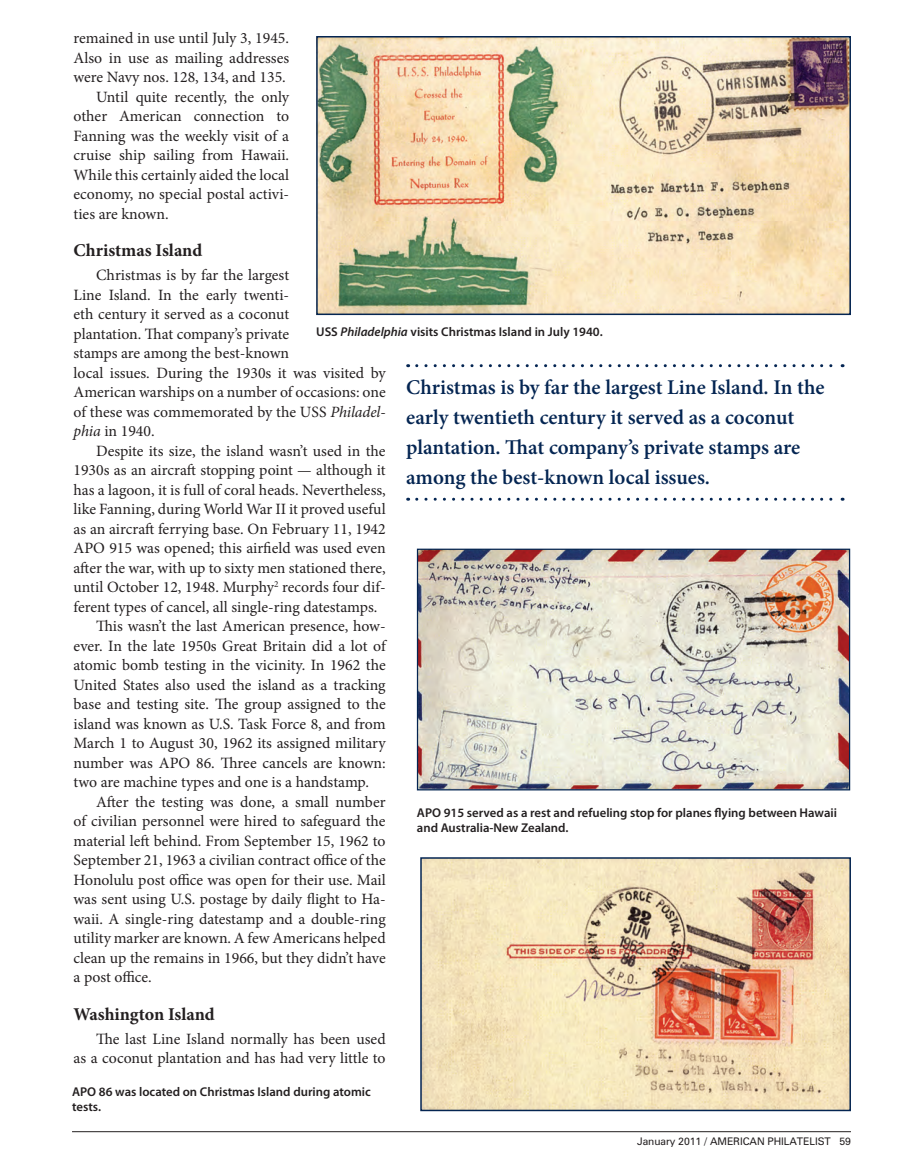
<style>
.page{position:relative;width:905px;height:1168px;background:#fff}
.page>*{position:absolute;margin:0;border:0;box-sizing:border-box;transform-origin:0 0}
.t1{font:600 21px/30px "Minion Pro";color:#042552}
.t2{font:700 18px "Minion Pro";letter-spacing:-.005em;color:#231f20}
.t3{font:15.75px/19.5px "Minion Pro";color:#231f20;text-align:right}
.t4{font:600 12.75px/15px "Myriad Pro";color:#231f20}
.t5{font:10.5px "Zurich BT";letter-spacing:-.005em;color:#231f20}
.s1{font-style:italic}
</style>
<div class="page">
<hr style="left:72px;top:1131px;width:778px;height:1px;background:#231f20">
<img style="left:319px;top:39px;width:528px;height:273px">
<div style="left:316px;top:36px;width:534px;height:279px;border:2px solid #042552"></div>
<img style="left:419px;top:551px;width:429px;height:237px">
<div style="left:417px;top:549px;width:433px;height:241px;border:1px solid #042552"></div>
<img style="left:423px;top:860px;width:424px;height:248px">
<div style="left:420px;top:857px;width:430px;height:254px;border:2px solid #042552"></div>
<svg style="left:416px;top:364px;width:427px;height:3px"></svg>
<svg style="left:416px;top:498px;width:427px;height:3px"></svg>
<p class="t3" style="left:74px;top:29px;width:217px">remained in use until July 3, 1945.</p>
<p class="t3" style="left:74px;top:48px;width:217px">Also in use as mailing addresses</p>
<p class="t3" style="left:74px;top:68px;width:214px">were Navy nos. 128, 134, and 135.</p>
<p class="t3" style="left:96px;top:87px;width:195px">Until quite recently, the only</p>
<p class="t3" style="left:74px;top:107px;width:217px">other American connection to</p>
<p class="t3" style="left:74px;top:126px;width:217px">Fanning was the weekly visit of a</p>
<p class="t3" style="left:74px;top:146px;width:217px">cruise ship sailing from Hawaii.</p>
<p class="t3" style="left:74px;top:165px;width:217px">While this certainly aided the local</p>
<p class="t3" style="left:74px;top:185px;width:217px">economy, no special postal activi-</p>
<p class="t3" style="left:74px;top:204px;width:97px">ties are known.</p>
<p class="t2" style="left:74px;top:238px;width:130px">Christmas Island</p>
<p class="t3" style="left:96px;top:266px;width:195px">Christmas is by far the largest</p>
<p class="t3" style="left:73px;top:285px;width:217px">Line Island. In the early twenti-</p>
<p class="t3" style="left:73px;top:305px;width:217px">eth century it served as a coconut</p>
<p class="t3" style="left:73px;top:324px;width:217px">plantation. That company’s private</p>
<p class="t3" style="left:73px;top:344px;width:217px">stamps are among the best-known</p>
<p class="t3" style="left:73px;top:363px;width:314px">local issues. During the 1930s it was visited by</p>
<p class="t3" style="left:73px;top:383px;width:314px">American warships on a number of occasions: one</p>
<p class="t3" style="left:73px;top:402px;width:314px">of these was commemorated by the USS <span class="s1">Philadel-</span></p>
<p class="t3" style="left:73px;top:422px;width:83px"><span class="s1">phia</span> in 1940.</p>
<p class="t3" style="left:96px;top:441px;width:291px">Despite its size, the island wasn’t used in the</p>
<p class="t3" style="left:73px;top:461px;width:313px">1930s as an aircraft stopping point — although it</p>
<p class="t3" style="left:73px;top:480px;width:314px">has a lagoon, it is full of coral heads. Nevertheless,</p>
<p class="t3" style="left:73px;top:500px;width:314px">like Fanning, during World War II it proved useful</p>
<p class="t3" style="left:73px;top:519px;width:313px">as an aircraft ferrying base. On February 11, 1942</p>
<p class="t3" style="left:73px;top:539px;width:314px">APO 915 was opened; this airfield was used even</p>
<p class="t3" style="left:73px;top:558px;width:313px">after the war, with up to sixty men stationed there,</p>
<p class="t3" style="left:73px;top:578px;width:313px">until October 12, 1948. Murphy<sup>2</sup> records four dif-</p>
<p class="t3" style="left:73px;top:597px;width:305px">ferent types of cancel, all single-ring datestamps.</p>
<p class="t3" style="left:96px;top:617px;width:291px">This wasn’t the last American presence, how-</p>
<p class="t3" style="left:73px;top:636px;width:313px">ever. In the late 1950s Great Britain did a lot of</p>
<p class="t3" style="left:73px;top:656px;width:314px">atomic bomb testing in the vicinity. In 1962 the</p>
<p class="t3" style="left:73px;top:675px;width:313px">United States also used the island as a tracking</p>
<p class="t3" style="left:73px;top:695px;width:314px">base and testing site. The group assigned to the</p>
<p class="t3" style="left:73px;top:714px;width:314px">island was known as U.S. Task Force 8, and from</p>
<p class="t3" style="left:73px;top:734px;width:313px">March 1 to August 30, 1962 its assigned military</p>
<p class="t3" style="left:73px;top:753px;width:314px">number was APO 86. Three cancels are known:</p>
<p class="t3" style="left:73px;top:773px;width:297px">two are machine types and one is a handstamp.</p>
<p class="t3" style="left:96px;top:792px;width:291px">After the testing was done, a small number</p>
<p class="t3" style="left:73px;top:812px;width:313px">of civilian personnel were hired to safeguard the</p>
<p class="t3" style="left:73px;top:831px;width:313px">material left behind. From September 15, 1962 to</p>
<p class="t3" style="left:73px;top:851px;width:314px">September 21, 1963 a civilian contract office of the</p>
<p class="t3" style="left:73px;top:870px;width:314px">Honolulu post office was open for their use. Mail</p>
<p class="t3" style="left:73px;top:890px;width:313px">was sent using U.S. postage by daily flight to Ha-</p>
<p class="t3" style="left:73px;top:909px;width:314px">waii. A single-ring datestamp and a double-ring</p>
<p class="t3" style="left:73px;top:929px;width:314px">utility marker are known. A few Americans helped</p>
<p class="t3" style="left:73px;top:948px;width:314px">clean up the remains in 1966, but they didn’t have</p>
<p class="t3" style="left:73px;top:968px;width:80px">a post office.</p>
<p class="t2" style="left:74px;top:1001px;width:143px">Washington Island</p>
<p class="t3" style="left:73px;top:1029px;width:313px">The last Line Island normally has been used<br>as a coconut plantation and has had very little to</p>
<p class="t4" style="left:316px;top:323px;width:288px">USS <span class="s1">Philadelphia</span> visits Christmas Island in July 1940.</p>
<p class="t1" style="left:406px;top:372px;width:420px">Christmas is by far the largest Line Island. In the early twentieth century it served as a coconut plantation. That company’s private stamps are among the best-known local issues.</p>
<p class="t4" style="left:417px;top:805px;width:421px">APO 915 served as a rest and refueling stop for planes flying between Hawaii and Australia-New Zealand.</p>
<p class="t4" style="left:72px;top:1084px;width:300px">APO 86 was located on Christmas Island during atomic tests.</p>
<p class="t5" style="left:637px;top:1135px;width:215px">JANUARY 2011 / AMERICAN PHILATELIST 59</p>
</div>
